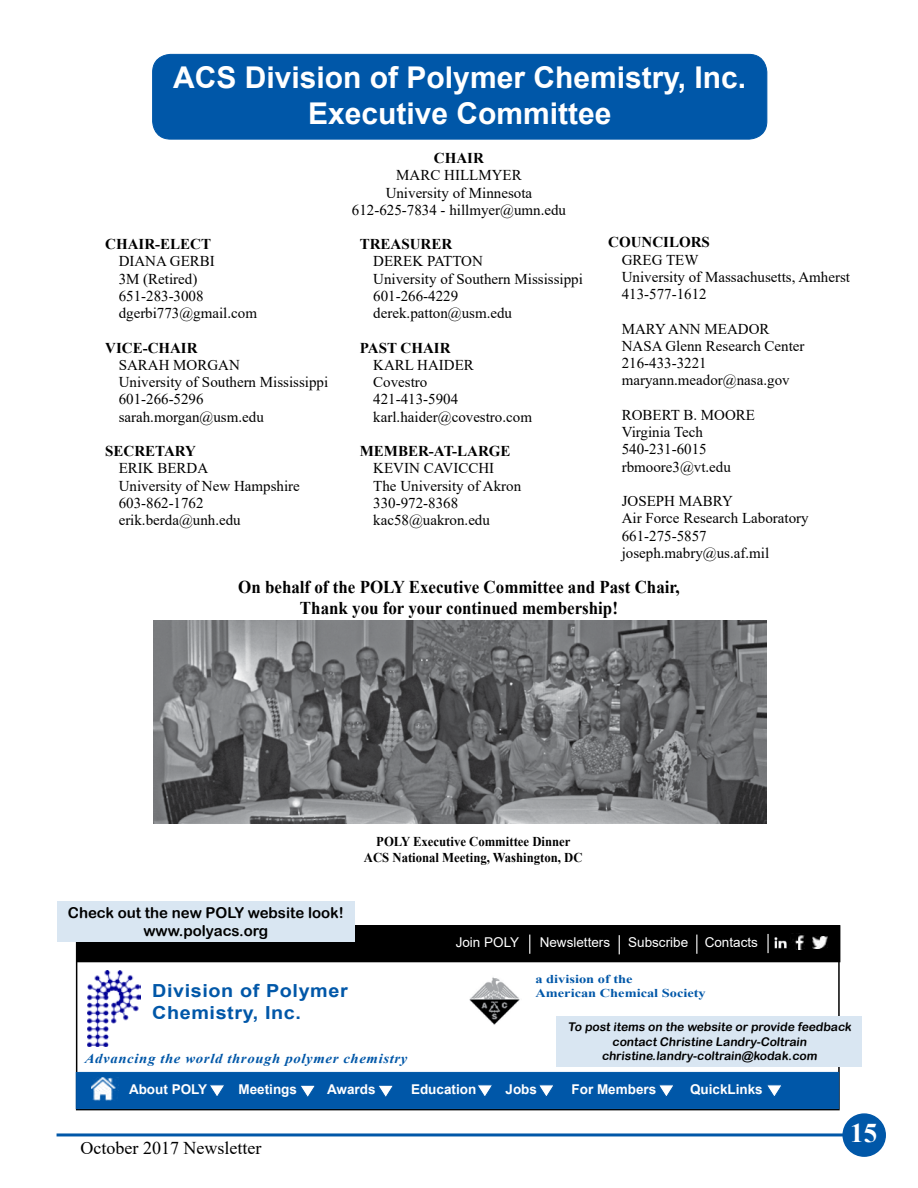
<style>
.page{position:relative;width:918px;height:1188px;background:#fff}
.page>*{position:absolute;margin:0;border:0;box-sizing:border-box;transform-origin:0 0}
.t1{font:700 30px/36px "Arial";color:#fff;text-align:center}
.t2{font:700 27px "Times New Roman";color:#fff}
.t3{font:700 18px/21.6px "Times New Roman";color:#000;text-align:center;scale:.94 1}
.t4{font:700 18px/21.6px "Arial";letter-spacing:.03em;color:#0057a8;scale:1.1 1}
.t5{font:18px "Times New Roman";color:#000}
.t6{font:15px/17.2px "Times New Roman";color:#000}
.t7{font:700 15px "Times New Roman";color:#000}
.t8{font:15px/18px "Arial Rounded MT Bold";color:#000;text-align:center}
.t9{font:700 13.5px/16.2px "Times New Roman";color:#000;text-align:center;scale:.94 1}
.t10{font:700 13.5px "Arial";color:#fff}
.t11{font:italic 700 13.5px "Times New Roman";letter-spacing:.04em;color:#0057a8;scale:1.1 1}
.t12{font:13.5px "Arial";color:#fff}
.t13{font:12px/14.4px "Arial Rounded MT Bold";color:#000;text-align:center}
.t14{font:700 12px/14.4px "Times New Roman";color:#0057a8;scale:1.2 1}
</style>
<div class="page">
<hr style="left:57px;top:1133px;width:807px;height:3px;background:#0057a8">
<div style="left:843px;top:1114px;width:42px;height:42px;background:#0057a8;border-radius:50%"></div>
<div style="left:842px;top:1113px;width:44px;height:44px;border:2px solid #0057a8;border-radius:50%"></div>
<div style="left:153px;top:54px;width:614px;height:85px;background:#0057a8;border-radius:18px"></div>
<div style="left:152px;top:54px;width:615px;height:86px;border:1px solid #0057a8;border-radius:18px"></div>
<img style="left:153px;top:621px;width:614px;height:203px">
<div style="left:556px;top:1016px;width:306px;height:50px;background:#d9e6f2"></div>
<div style="left:76px;top:1072px;width:763px;height:37px;background:#0057a8"></div>
<svg style="left:210px;top:1084px;width:14px;height:12px"></svg>
<svg style="left:301px;top:1085px;width:14px;height:12px"></svg>
<svg style="left:379px;top:1085px;width:14px;height:12px"></svg>
<svg style="left:478px;top:1084px;width:14px;height:12px"></svg>
<svg style="left:539px;top:1084px;width:15px;height:13px"></svg>
<svg style="left:659px;top:1084px;width:15px;height:13px"></svg>
<svg style="left:767px;top:1084px;width:15px;height:13px"></svg>
<img style="left:91px;top:1077px;width:25px;height:24px">
<div style="left:77px;top:926px;width:763px;height:36px;background:#000"></div>
<div style="left:77px;top:925px;width:763px;height:37px;border:1px solid #000"></div>
<svg style="left:529px;top:935px;width:1px;height:19px"></svg>
<svg style="left:619px;top:935px;width:1px;height:19px"></svg>
<svg style="left:696px;top:935px;width:1px;height:19px"></svg>
<svg style="left:767px;top:934px;width:2px;height:19px"></svg>
<img style="left:774px;top:937px;width:13px;height:12px">
<div style="left:57px;top:902px;width:298px;height:40px;background:#d9e6f2"></div>
<img style="left:469px;top:977px;width:51px;height:48px">
<img style="left:88px;top:971px;width:52px;height:75px">
<img style="left:792px;top:933px;width:13px;height:16px">
<img style="left:813px;top:936px;width:15px;height:13px">
<h1 class="t1" style="left:173px;top:60px;width:574px">ACS Division of Polymer Chemistry, Inc.<br>Executive Committee</h1>
<p class="t7" style="left:105px;top:233px;width:107px">CHAIR-ELECT</p>
<p class="t6" style="left:119px;top:252px;width:140px">DIANA GERBI<br>3M (Retired)<br>651-283-3008 dgerbi773@gmail.com</p>
<p class="t7" style="left:105px;top:337px;width:94px">VICE-CHAIR</p>
<p class="t6" style="left:119px;top:356px;width:211px">SARAH MORGAN<br>University of Southern Mississippi<br>601-266-5296 sarah.morgan@usm.edu</p>
<p class="t7" style="left:105px;top:440px;width:92px">SECRETARY</p>
<p class="t6" style="left:119px;top:459px;width:183px">ERIK BERDA<br>University of New Hampshire<br>603-862-1762 erik.berda@unh.edu</p>
<p class="t7" style="left:434px;top:147px;width:51px">CHAIR</p>
<p class="t6" style="left:352px;top:166px;width:216px;text-align:center">MARC HILLMYER<br>University of Minnesota<br>612-625-7834 - hillmyer@umn.edu</p>
<p class="t7" style="left:360px;top:233px;width:94px">TREASURER</p>
<p class="t6" style="left:373px;top:252px;width:211px">DEREK PATTON<br>University of Southern Mississippi<br>601-266-4229 derek.patton@usm.edu</p>
<p class="t7" style="left:360px;top:337px;width:92px">PAST CHAIR</p>
<p class="t6" style="left:373px;top:356px;width:160px">KARL HAIDER<br>Covestro<br>421-413-5904 karl.haider@covestro.com</p>
<p class="t7" style="left:360px;top:440px;width:152px">MEMBER-AT-LARGE</p>
<p class="t6" style="left:373px;top:459px;width:149px">KEVIN CAVICCHI<br>The University of Akron<br>330-972-8368 kac58@uakron.edu</p>
<p class="t7" style="left:608px;top:232px;width:103px">COUNCILORS</p>
<p class="t6" style="left:622px;top:251px;width:230px">GREG TEW<br>University of Massachusetts, Amherst<br>413-577-1612</p>
<p class="t6" style="left:622px;top:320px;width:184px">MARY ANN MEADOR<br>NASA Glenn Research Center<br>216-433-3221 maryann.meador@nasa.gov</p>
<p class="t6" style="left:622px;top:406px;width:135px">ROBERT B. MOORE<br>Virginia Tech<br>540-231-6015 rbmoore3@vt.edu</p>
<p class="t6" style="left:622px;top:492px;width:189px">JOSEPH MABRY<br>Air Force Research Laboratory<br>661-275-5857 joseph.mabry@us.af.mil</p>
<p class="t3" style="left:238px;top:575px;width:471px">On behalf of the POLY Executive Committee and Past Chair,<br>Thank you for your continued membership!</p>
<p class="t8" style="left:68px;top:904px;width:277px">Check out the new POLY website look! www.polyacs.org</p>
<p class="t9" style="left:364px;top:833px;width:234px">POLY Executive Committee Dinner<br>ACS National Meeting, Washington, DC</p>
<p class="t12" style="left:456px;top:933px;width:65px">Join POLY</p>
<p class="t12" style="left:540px;top:933px;width:72px">Newsletters</p>
<p class="t12" style="left:628px;top:933px;width:131px">Subscribe Contacts</p>
<p class="t4" style="left:152px;top:980px;width:179px">Division of Polymer<br>Chemistry, Inc.</p>
<p class="t11" style="left:85px;top:1049px;width:295px">Advancing the world through polymer chemistry</p>
<p class="t14" style="left:536px;top:971px;width:143px">a division of the<br>American Chemical Society</p>
<p class="t13" style="left:568px;top:1020px;width:287px">To post items on the website or provide feedback contact Christine Landry-Coltrain christine.landry-coltrain@kodak.com</p>
<p class="t10" style="left:129px;top:1080px;width:80px">About POLY</p>
<p class="t10" style="left:238px;top:1080px;width:60px">Meetings</p>
<p class="t10" style="left:327px;top:1080px;width:50px">Awards</p>
<p class="t10" style="left:411px;top:1080px;width:67px">Education</p>
<p class="t10" style="left:506px;top:1080px;width:33px">Jobs</p>
<p class="t10" style="left:572px;top:1080px;width:86px">For Members</p>
<p class="t10" style="left:690px;top:1080px;width:74px">QuickLinks</p>
<p class="t5" style="left:81px;top:1136px;width:182px">October 2017 Newsletter</p>
<h2 class="t2" style="left:850px;top:1114px;width:28px">15</h2>
</div>
